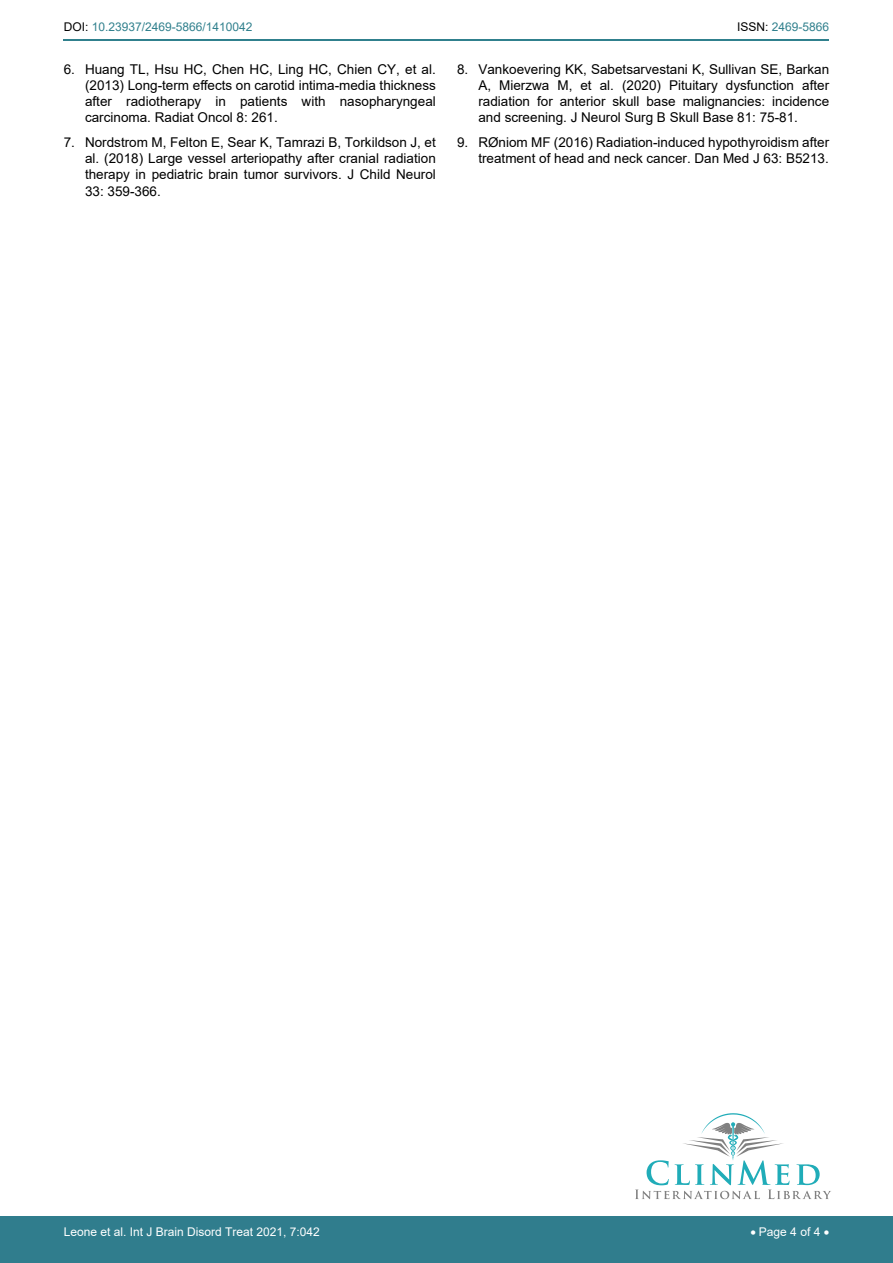
<style>
.page{position:relative;width:893px;height:1263px;background:#fff}
.page>*{position:absolute;margin:0;border:0;box-sizing:border-box;transform-origin:0 0}
.t1{font:13.5px/16.2px "Arial";color:#000;text-align:justify}
.t2{font:12px "Arial";color:#fff}
.t3{font:12px "Arial";color:#30808d}
.s1{color:#000}
</style>
<div class="page">
<hr style="left:64px;top:40px;width:765px;height:1px;background:#30808d">
<div style="left:0;top:1217px;width:893px;height:46px;background:#307d8d"></div>
<svg style="left:635px;top:1113px;width:196px;height:86px"></svg>
<p class="t3" style="left:64px;top:19px;width:190px"><span class="s1">DOI:</span> 10.23937/2469-5866/1410042</p>
<p class="t3" style="left:737px;top:19px;width:94px"><span class="s1">ISSN:</span> 2469-5866</p>
<p class="t1" style="left:85px;top:61px;width:352px;text-indent:-21px">6. Huang TL, Hsu HC, Chen HC, Ling HC, Chien CY, et al. (2013) Long-term effects on carotid intima-media thickness after radiotherapy in patients with nasopharyngeal carcinoma. Radiat Oncol 8: 261.</p>
<p class="t1" style="left:85px;top:134px;width:352px;text-indent:-21px">7. Nordstrom M, Felton E, Sear K, Tamrazi B, Torkildson J, et al. (2018) Large vessel arteriopathy after cranial radiation therapy in pediatric brain tumor survivors. J Child Neurol 33: 359-366.</p>
<p class="t1" style="left:478px;top:61px;width:352px;text-indent:-21px">8. Vankoevering KK, Sabetsarvestani K, Sullivan SE, Barkan A, Mierzwa M, et al. (2020) Pituitary dysfunction after radiation for anterior skull base malignancies: incidence and screening. J Neurol Surg B Skull Base 81: 75-81.</p>
<p class="t1" style="left:457px;top:134px;width:374px;text-align:right">9. RØniom MF (2016) Radiation-induced hypothyroidism after treatment of head and neck cancer. Dan Med J 63: B5213.</p>
<p class="t2" style="left:64px;top:1223px;width:258px">Leone et al. Int J Brain Disord Treat 2021, 7:042</p>
<p class="t2" style="left:750px;top:1223px;width:80px">• Page 4 of 4 •</p>
</div>
